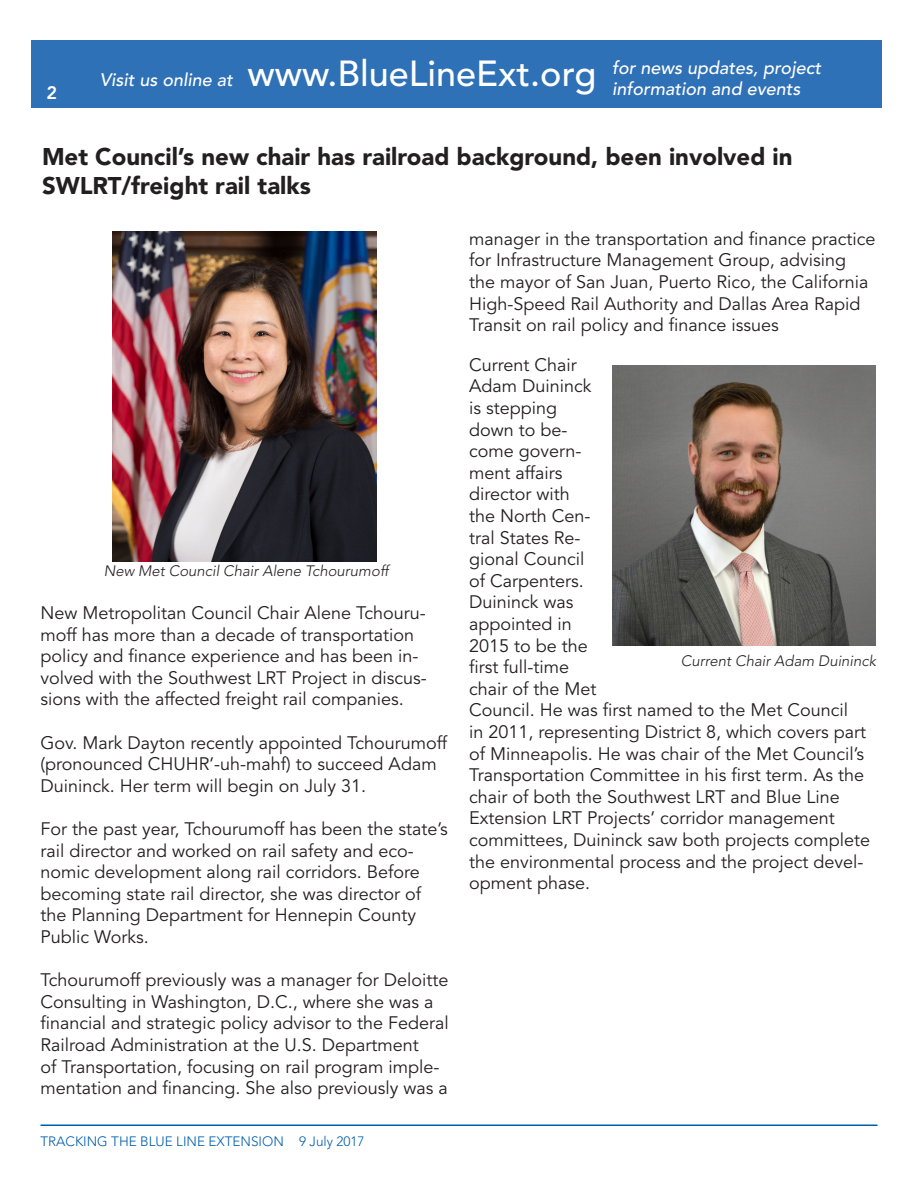
<style>
.page{position:relative;width:918px;height:1188px;background:#fff}
.page>*{position:absolute;margin:0;border:0;box-sizing:border-box;transform-origin:0 0}
.MASTHEAD{font:900 24px/28.8px "Avenir LT Std";color:#231f20}
.MASTHEAD-2{font:18px/21.6px "Avenir LT Std";color:#231f20}
.t1{font:italic 500 18px/21.6px "Avenir LT Std";color:#fff}
.t2{font:800 18px "Avenir LT Std";color:#fff}
.t3{font:italic 300 15px "Avenir LT Std";color:#231f20}
.t4{font:300 13.5px "Avenir LT Std";color:#015dab}
.s1{font-style:normal;font-size:36px}
</style>
<div class="page">
<div style="left:32px;top:40px;width:850px;height:68px;background:#2f71b7"></div>
<img style="left:113px;top:231px;width:264px;height:331px">
<img style="left:612px;top:365px;width:264px;height:281px">
<hr style="left:40px;top:1125px;width:838px;height:1px;background:#015dab">
<p class="t2" style="left:46px;top:82px;width:12px">2</p>
<p class="t1" style="left:612px;top:57px;width:210px;text-indent:-513px">Visit us online at <span class="s1">www.BlueLineExt.org</span> for news updates, project information and events</p>
<p class="MASTHEAD" style="left:42px;top:142px;width:752px">Met Council’s new chair has railroad background, been involved in<br>SWLRT/freight rail talks</p>
<p class="t3" style="left:104px;top:562px;width:286px">New Met Council Chair Alene Tchourumoff</p>
<p class="MASTHEAD-2" style="left:40px;top:603px;width:388px">New Metropolitan Council Chair Alene Tchouru&shy;moff has more than a decade of transportation policy and finance experience and has been in&shy;volved with the Southwest LRT Project in discus&shy;sions with the affected freight rail companies.</p>
<p class="MASTHEAD-2" style="left:40px;top:732px;width:408px">Gov. Mark Dayton recently appointed Tchourumoff (pronounced CHUHR’-uh-mahf) to succeed Adam<br>Duininck. Her term will begin on July 31.</p>
<p class="MASTHEAD-2" style="left:40px;top:819px;width:409px">For the past year, Tchourumoff has been the state’s rail director and worked on rail safety and eco&shy;nomic development along rail corridors. Before becoming state rail director, she was director of the Planning Department for Hennepin County Public Works.</p>
<p class="MASTHEAD-2" style="left:40px;top:970px;width:410px">Tchourumoff previously was a manager for Deloitte Consulting in Washington, D.C., where she was a financial and strategic policy advisor to the Federal Railroad Administration at the U.S. Department<br>of Transportation, focusing on rail program imple&shy;mentation and financing. She also previously was a</p>
<p class="t4" style="left:40px;top:1134px;width:326px">TRACKING THE BLUE LINE EXTENSION 9 July 2017</p>
<p class="MASTHEAD-2" style="left:469px;top:228px;width:408px">manager in the transportation and finance practice for Infrastructure Management Group, advising the mayor of San Juan, Puerto Rico, the California High-Speed Rail Authority and Dallas Area Rapid Transit on rail policy and finance issues</p>
<p class="MASTHEAD-2" style="left:469px;top:354px;width:402px">Current Chair<br>Adam Duininck<br>is stepping<br>down to be-<br>come govern-<br>ment affairs<br>director with<br>the North Cen-<br>tral States Re-<br>gional Council<br>of Carpenters.<br>Duininck was<br>appointed in<br>2015 to be the<br>first full-time<br>chair of the Met<br>Council. He was first named to the Met Council<br>in 2011, representing District 8, which covers part of Minneapolis. He was chair of the Met Council’s<br>Transportation Committee in his first term. As the chair of both the Southwest LRT and Blue Line<br>Extension LRT Projects’ corridor management committees, Duininck saw both projects complete the environmental process and the project devel&shy;opment phase.</p>
<p class="t3" style="left:681px;top:652px;width:197px">Current Chair Adam Duininck</p>
</div>
